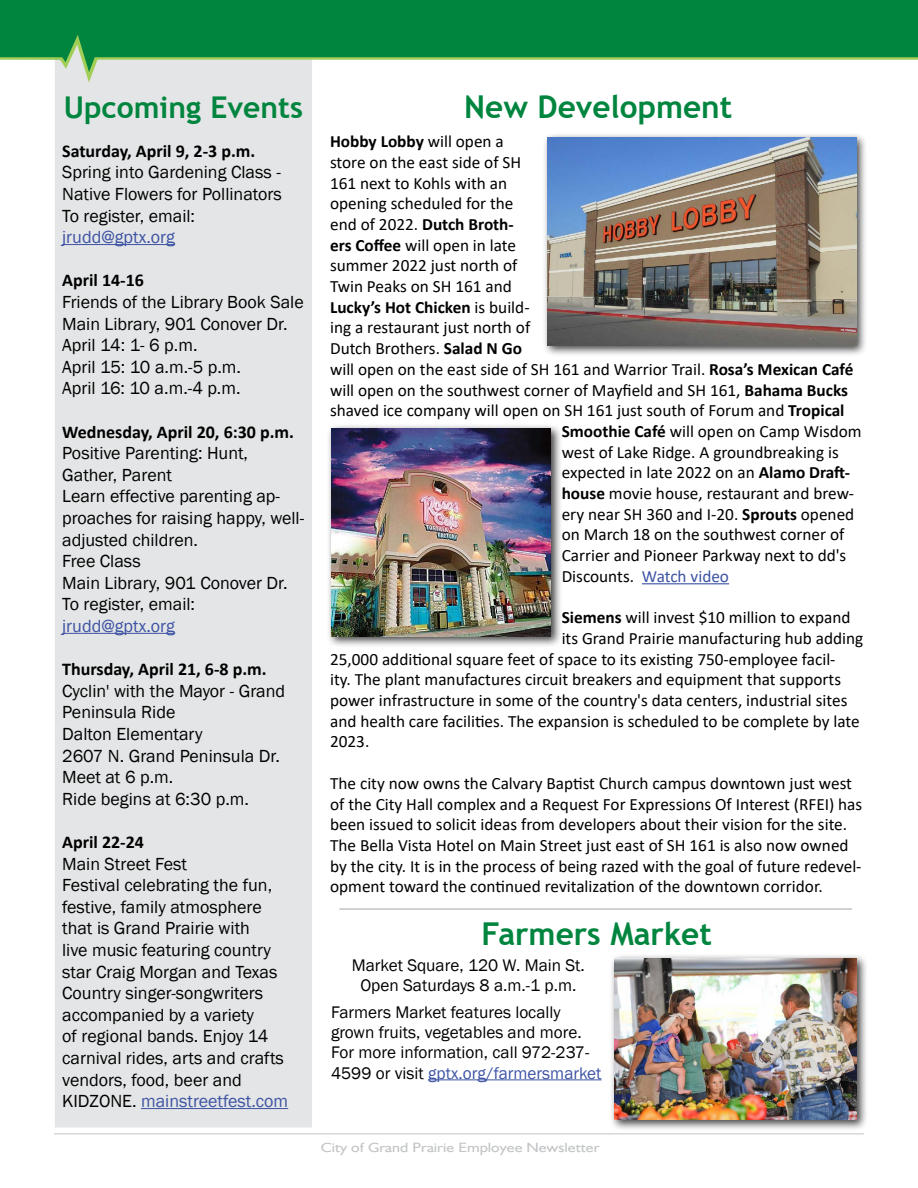
<style>
.page{position:relative;width:918px;height:1188px;background:#fff}
.page>*{position:absolute;margin:0;border:0;box-sizing:border-box;transform-origin:0 0}
.t1{font:700 31.5px "Trebuchet MS";color:#00853f}
.t2{font:700 30px "Trebuchet MS";color:#00853f}
.t3{font:18px/21.6px "Franklin Gothic";color:#000}
.t4{font:700 18px "Calibri";color:#000}
.t5{font:18px "Franklin Gothic";color:#3d53a4}
.t6{font:17.25px/20.7px "Calibri";color:#000}
.t7{font:17.25px/20.1px "Franklin Gothic";color:#000;text-align:center}
.t8{font:700 17.25px "Calibri";color:#000}
.t9{font:13.5px "Humanist";color:#c2c4c6;scale:1.18 1}
.s1{font-weight:400}
.s2{font-weight:700}
.s3{color:#3d53a4}
</style>
<div class="page">
<hr style="left:54px;top:1134px;width:810px;height:1px;background:#c2c4c6">
<div style="left:55px;top:83px;width:257px;height:1045px;background:#e4e5e6"></div>
<div style="left:0;top:0;width:918px;height:35px;background:#00853f"></div>
<svg style="left:0;top:35px;width:918px;height:48px"></svg>
<hr style="left:642px;top:583px;width:87px;height:1px;background:#3d53a4">
<hr style="left:62px;top:244px;width:113px;height:1px;background:#3d53a4">
<hr style="left:62px;top:633px;width:113px;height:1px;background:#3d53a4">
<hr style="left:141px;top:1108px;width:147px;height:1px;background:#3d53a4">
<div style="left:543px;top:132px;width:325px;height:225px;background:#000;opacity:.75"></div>
<img style="left:547px;top:137px;width:309px;height:208px">
<div style="left:326px;top:423px;width:236px;height:225px;background:#000;opacity:.75"></div>
<img style="left:331px;top:428px;width:220px;height:208px">
<hr style="left:339px;top:908px;width:513px;height:2px;background:#c2c4c6">
<hr style="left:428px;top:1079px;width:174px;height:1px;background:#3d53a4">
<div style="left:610px;top:954px;width:258px;height:177px;background:#000;opacity:.75"></div>
<img style="left:614px;top:959px;width:242px;height:161px">
<h2 class="t2" style="left:64px;top:89px;width:241px">Upcoming Events</h2>
<h1 class="t1" style="left:464px;top:87px;width:270px">New Development</h1>
<p class="t8" style="left:330px;top:129px;width:175px">Hobby Lobby <span class="s1">will open a</span></p>
<p class="t6" style="left:330px;top:151px;width:193px">store on the east side of SH</p>
<p class="t6" style="left:330px;top:172px;width:179px">161 next to Kohls with an</p>
<p class="t6" style="left:330px;top:193px;width:185px">opening scheduled for the</p>
<p class="t8" style="left:330px;top:212px;width:185px"><span class="s1">end of 2022.</span> Dutch Broth-</p>
<p class="t6" style="left:330px;top:234px;width:188px"><span class="s2">ers Coffee</span> will open in late</p>
<p class="t6" style="left:330px;top:255px;width:189px">summer 2022 just north of</p>
<p class="t6" style="left:330px;top:276px;width:183px">Twin Peaks on SH 161 and</p>
<p class="t8" style="left:330px;top:295px;width:201px">Lucky’s Hot Chicken <span class="s1">is build-</span></p>
<p class="t6" style="left:330px;top:317px;width:202px">ing a restaurant just north of</p>
<p class="t6" style="left:330px;top:338px;width:194px">Dutch Brothers. <span class="s2">Salad N Go</span></p>
<p class="t6" style="left:330px;top:358px;width:525px">will open on the east side of SH 161 and Warrior Trail. <span class="s2">Rosa’s Mexican Café</span></p>
<p class="t6" style="left:330px;top:379px;width:519px">will open on the southwest corner of Mayfield and SH 161, <span class="s2">Bahama Bucks</span></p>
<p class="t6" style="left:330px;top:400px;width:516px">shaved ice company will open on SH 161 just south of Forum and <span class="s2">Tropical</span></p>
<p class="t6" style="left:562px;top:420px;width:302px"><span class="s2">Smoothie Café</span> will open on Camp Wisdom</p>
<p class="t6" style="left:562px;top:441px;width:279px">west of Lake Ridge. A groundbreaking is</p>
<p class="t6" style="left:562px;top:462px;width:290px">expected in late 2022 on an <span class="s2">Alamo Draft-</span></p>
<p class="t6" style="left:562px;top:483px;width:294px"><span class="s2">house</span> movie house, restaurant and brew-</p>
<p class="t6" style="left:562px;top:503px;width:294px">ery near SH 360 and I-20. <span class="s2">Sprouts</span> opened</p>
<p class="t6" style="left:562px;top:524px;width:284px">on March 18 on the southwest corner of</p>
<p class="t6" style="left:562px;top:545px;width:286px">Carrier and Pioneer Parkway next to dd's</p>
<p class="t6" style="left:562px;top:565px;width:169px">Discounts. <span class="s3">Watch video</span></p>
<p class="t6" style="left:562px;top:607px;width:290px"><span class="s2">Siemens</span> will invest $10 million to expand</p>
<p class="t6" style="left:562px;top:627px;width:303px">its Grand Prairie manufacturing hub adding</p>
<p class="t6" style="left:330px;top:648px;width:507px">25,000 additional square feet of space to its existing 750-employee facil-</p>
<p class="t6" style="left:330px;top:669px;width:513px">ity. The plant manufactures circuit breakers and equipment that supports</p>
<p class="t6" style="left:330px;top:690px;width:519px">power infrastructure in some of the country's data centers, industrial sites</p>
<p class="t6" style="left:330px;top:710px;width:531px">and health care facilities. The expansion is scheduled to be complete by late</p>
<p class="t6" style="left:330px;top:731px;width:41px">2023.</p>
<p class="t6" style="left:330px;top:772px;width:534px">The city now owns the Calvary Baptist Church campus downtown just west of the City Hall complex and a Request For Expressions Of Interest (RFEI) has been issued to solicit ideas from developers about their vision for the site.<br>The Bella Vista Hotel on Main Street just east of SH 161 is also now owned by the city. It is in the process of being razed with the goal of future redevel&shy;opment toward the continued revitalization of the downtown corridor.</p>
<p class="t4" style="left:62px;top:138px;width:195px">Saturday, April 9, 2-3 p.m.</p>
<p class="t3" style="left:62px;top:162px;width:221px;text-align:justify">Spring into Gardening Class - Native Flowers for Pollinators To register, email:</p>
<p class="t5" style="left:62px;top:226px;width:114px">jrudd@gptx.org</p>
<p class="t4" style="left:62px;top:268px;width:83px">April 14-16</p>
<p class="t3" style="left:62px;top:292px;width:243px">Friends of the Library Book Sale<br>Main Library, 901 Conover Dr.<br>April 14: 1- 6 p.m.<br>April 15: 10 a.m.-5 p.m.<br>April 16: 10 a.m.-4 p.m.</p>
<p class="t4" style="left:62px;top:419px;width:233px">Wednesday, April 20, 6:30 p.m.</p>
<p class="t3" style="left:62px;top:443px;width:244px">Positive Parenting: Hunt,<br>Gather, Parent<br>Learn effective parenting ap&shy;proaches for raising happy, well&shy;adjusted children.<br>Free Class<br>Main Library, 901 Conover Dr.<br>To register, email:</p>
<p class="t5" style="left:62px;top:615px;width:114px">jrudd@gptx.org</p>
<p class="t4" style="left:62px;top:657px;width:206px">Thursday, April 21, 6-8 p.m.</p>
<p class="t3" style="left:62px;top:680px;width:225px">Cyclin' with the Mayor - Grand<br>Peninsula Ride<br>Dalton Elementary<br>2607 N. Grand Peninsula Dr.<br>Meet at 6 p.m.<br>Ride begins at 6:30 p.m.</p>
<p class="t4" style="left:62px;top:829px;width:83px">April 22-24</p>
<p class="t3" style="left:62px;top:853px;width:228px">Main Street Fest<br>Festival celebrating the fun, festive, family atmosphere that is Grand Prairie with<br>live music featuring country star Craig Morgan and Texas<br>Country singer-songwriters accompanied by a variety<br>of regional bands. Enjoy 14 carnival rides, arts and crafts vendors, food, beer and<br>KIDZONE. <span class="s3">mainstreetfest.com</span></p>
<h1 class="t1" style="left:482px;top:914px;width:232px">Farmers Market</h1>
<p class="t7" style="left:352px;top:955px;width:235px;line-height:20.7px">Market Square, 120 W. Main St.<br>Open Saturdays 8 a.m.-1 p.m.</p>
<p class="t7" style="left:331px;top:1003px;width:272px;text-align:left">Farmers Market features locally grown fruits, vegetables and more.<br>For more information, call 972-237- 4599 or visit <span class="s3">gptx.org/farmersmarket</span></p>
<p class="t9" style="left:321px;top:1139px;width:238px">City of Grand Prairie Employee Newsletter</p>
</div>
